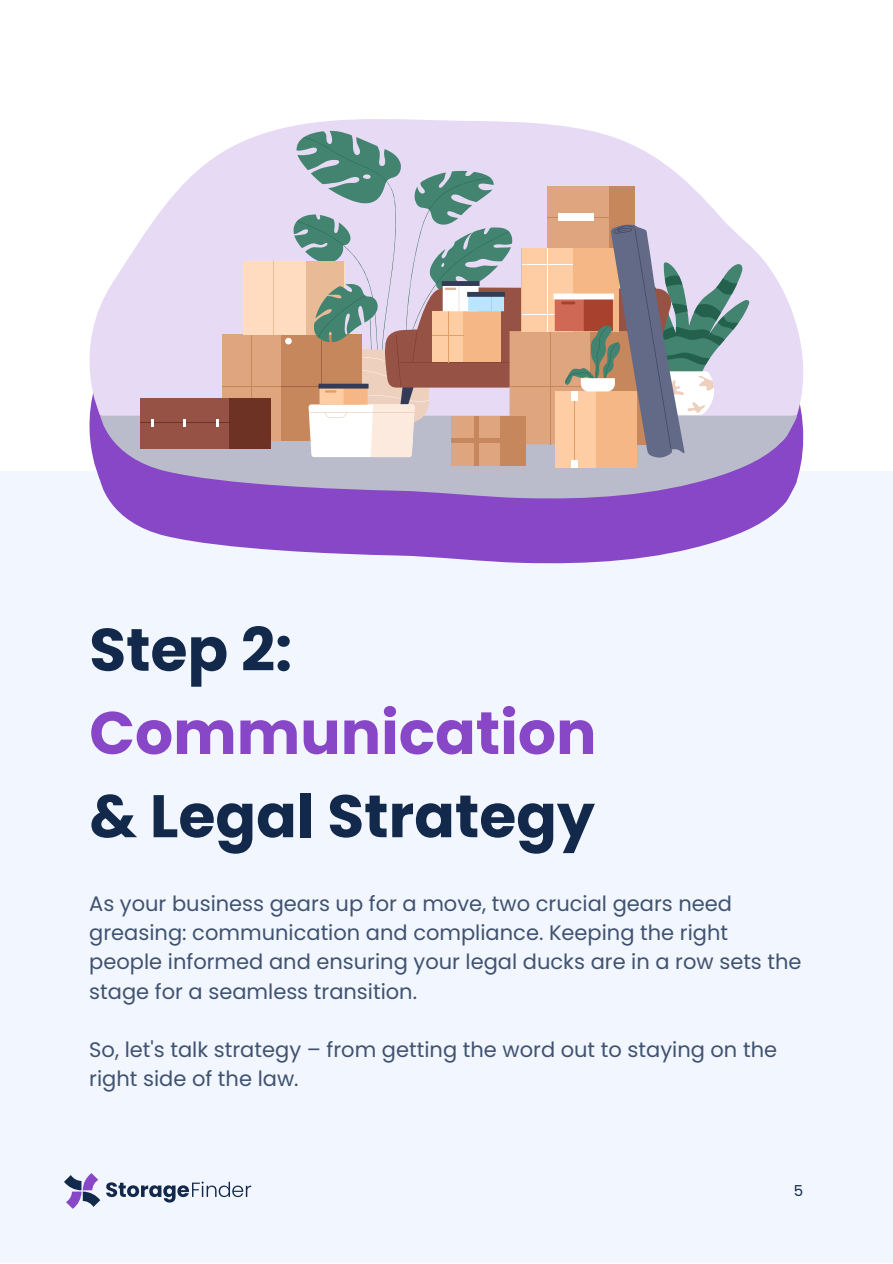
<style>
.page{position:relative;width:893px;height:1264px;background:#fff}
.page>*{position:absolute;margin:0;border:0;box-sizing:border-box;transform-origin:0 0}
.t1{font:700 60px/83.2px "Poppins";color:#8847c6}
.t2{font:700 60px "Poppins";color:#13294b}
.t3{font:21px/29.2px "Poppins";color:#13294b}
.t4{font:15px "Poppins";color:#13294b}
.s1{color:#13294b}
</style>
<div class="page">
<div style="left:0;top:471px;width:892px;height:791px;background:#f1f6ff"></div>
<svg style="left:64px;top:1173px;width:188px;height:35px"></svg>
<svg style="left:90px;top:444px;width:713px;height:119px;fill:#8847c6"></svg>
<svg style="left:89px;top:119px;width:714px;height:325px;fill:#e7daf4"></svg>
<svg style="left:100px;top:415px;width:698px;height:85px;background:#a891c9"></svg>
<div style="left:222px;top:334px;width:139px;height:107px;background:#dea57e"></div>
<hr style="left:222px;top:387px;width:61px;height:1px;background:#c7875c">
<div style="left:281px;top:334px;width:80px;height:107px;background:#c7875c"></div>
<hr style="left:281px;top:387px;width:80px;height:1px;background:#a3663c">
<hr style="left:251px;top:334px;width:1px;height:107px;background:#c7875c">
<div style="left:285px;top:338px;width:7px;height:6px;background:#fff;border-radius:50%"></div>
<div style="left:554px;top:391px;width:82px;height:76px;background:#ffcda4"></div>
<hr style="left:574px;top:397px;width:1px;height:67px;background:#e39e66">
<div style="left:571px;top:460px;width:7px;height:7px;background:#fff"></div>
<div style="left:595px;top:391px;width:41px;height:76px;background:#f5b785"></div>
<div style="left:452px;top:416px;width:74px;height:49px;background:#dea57e"></div>
<div style="left:501px;top:416px;width:25px;height:49px;background:#c7875c"></div>
<div style="left:474px;top:416px;width:5px;height:49px;background:#c7875c"></div>
<div style="left:140px;top:398px;width:131px;height:51px;background:#965244"></div>
<div style="left:229px;top:398px;width:42px;height:51px;background:#6e3225"></div>
<hr style="left:140px;top:423px;width:89px;height:1px;background:#6e3225">
<svg style="left:216px;top:419px;width:2px;height:7px"></svg>
<svg style="left:184px;top:419px;width:2px;height:7px"></svg>
<svg style="left:151px;top:419px;width:3px;height:7px"></svg>
<div style="left:243px;top:261px;width:101px;height:73px;background:#ffdcbf"></div>
<hr style="left:274px;top:261px;width:1px;height:73px;background:#e8ba95">
<svg style="left:293px;top:131px;width:456px;height:327px"></svg>
<p class="t1" style="left:89px;top:608px;width:508px"><span class="s1">Step 2:<br></span>Communication</p>
<p class="t2" style="left:89px;top:774px;width:507px">&amp; Legal Strategy</p>
<p class="t3" style="left:89px;top:888px;width:713px">As your business gears up for a move, two crucial gears need greasing: communication and compliance. Keeping the right people informed and ensuring your legal ducks are in a row sets the stage for a seamless transition.</p>
<p class="t3" style="left:89px;top:1035px;width:689px">So, let's talk strategy – from getting the word out to staying on the right side of the law.</p>
<p class="t4" style="left:793px;top:1180px;width:11px">5</p>
</div>
